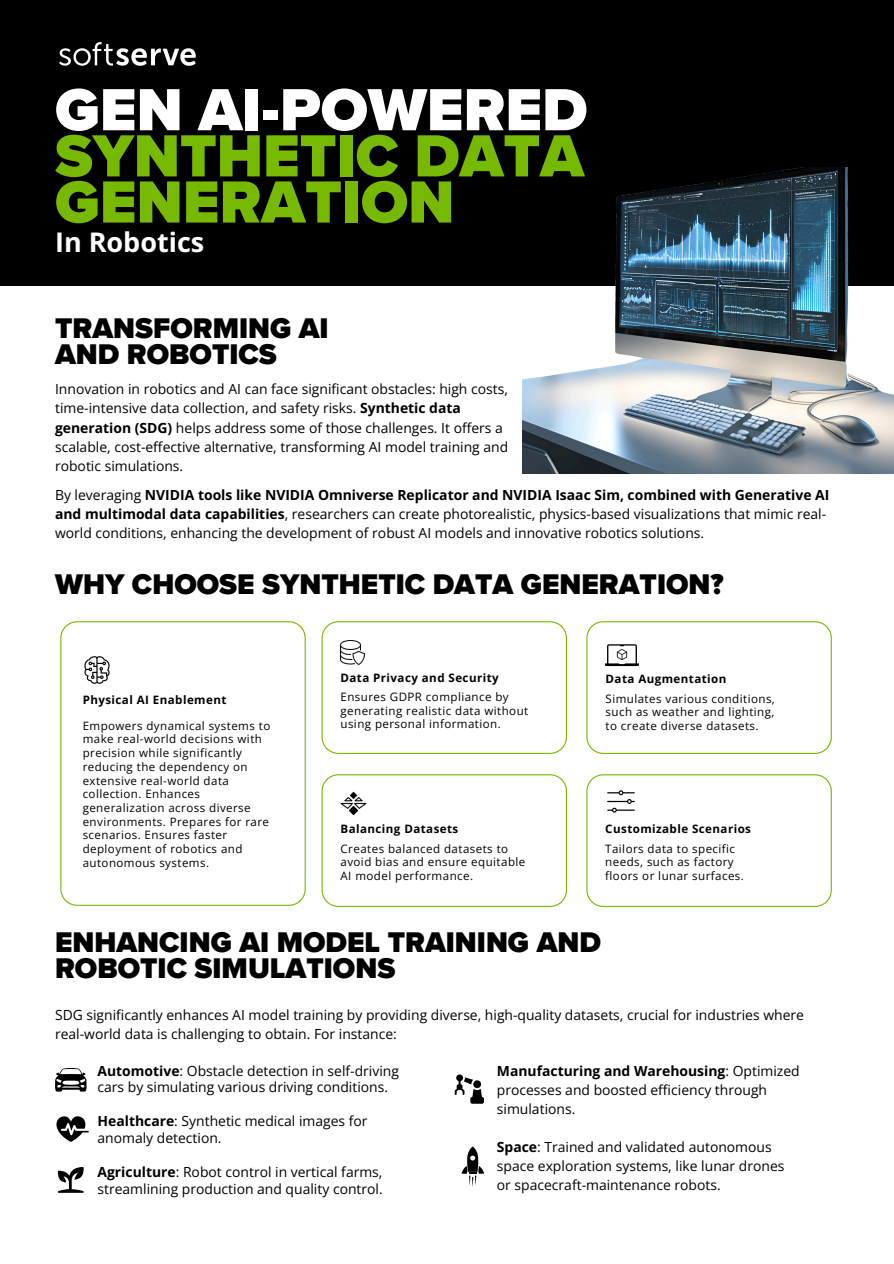
<style>
.page{position:relative;width:894px;height:1264px;background:#fff}
.page>*{position:absolute;margin:0;border:0;box-sizing:border-box;transform-origin:0 0}
.t1{font:900 61.65px/46.2px "Proxima Nova";color:#77b900;text-align:justify}
.t2{font:900 29.25px/25.8px "Proxima Nova";color:#000}
.t3{font:700 27px "Open Sans";color:#fff}
.t4{font:13.95px/19.2px "Open Sans";color:#000}
.t5{font:11.55px/13.6px "Open Sans";letter-spacing:.035em;color:#000}
.t6{font:700 11.55px "Open Sans";letter-spacing:.035em;color:#000}
.s1{color:#fff}
.s2{font-weight:700}
</style>
<div class="page">
<div style="left:0;top:0;width:893px;height:285px;background:#000"></div>
<svg style="left:321px;top:774px;width:246px;height:133px"></svg>
<svg style="left:60px;top:621px;width:246px;height:284px"></svg>
<svg style="left:586px;top:774px;width:245px;height:133px"></svg>
<img style="left:605px;top:787px;width:30px;height:29px">
<svg style="left:321px;top:621px;width:246px;height:133px"></svg>
<svg style="left:586px;top:621px;width:245px;height:133px"></svg>
<img style="left:605px;top:639px;width:33px;height:32px">
<img style="left:340px;top:641px;width:24px;height:23px">
<svg style="left:56px;top:1116px;width:33px;height:25px"></svg>
<img style="left:59px;top:42px;width:137px;height:24px">
<img style="left:522px;top:168px;width:371px;height:306px">
<img style="left:340px;top:790px;width:26px;height:26px">
<svg style="left:461px;top:1146px;width:23px;height:40px"></svg>
<svg style="left:454px;top:1074px;width:30px;height:29px"></svg>
<svg style="left:58px;top:1167px;width:26px;height:25px"></svg>
<svg style="left:55px;top:1067px;width:32px;height:24px"></svg>
<img style="left:83px;top:655px;width:29px;height:29px">
<p class="t1" style="left:55px;top:88px;width:534px"><span class="s1">GEN AI-POWERED </span>SYNTHETIC DATA GENERATION</p>
<h1 class="t3" style="left:55px;top:223px;width:151px">In Robotics</h1>
<h3 class="t2" style="left:55px;top:316px;width:275px">TRANSFORMING AI<br>AND ROBOTICS</h3>
<p class="t4" style="left:55px;top:379px;width:454px">Innovation in robotics and AI can face significant obstacles: high costs, time-intensive data collection, and safety risks. <span class="s2">Synthetic data generation (SDG)</span> helps address some of those challenges. It offers a scalable, cost-effective alternative, transforming AI model training and robotic simulations.</p>
<h2 class="t4" style="left:55px;top:484px;width:775px">By leveraging <span class="s2">NVIDIA tools like NVIDIA Omniverse Replicator and NVIDIA Isaac Sim, combined with Generative AI and multimodal data capabilities</span>, researchers can create photorealistic, physics-based visualizations that mimic real&shy;world conditions, enhancing the development of robust AI models and innovative robotics solutions.</h2>
<h4 class="t2" style="left:55px;top:571px;width:670px">WHY CHOOSE SYNTHETIC DATA GENERATION?</h4>
<p class="t6" style="left:83px;top:692px;width:145px">Physical AI Enablement</p>
<h5 class="t5" style="left:83px;top:718px;width:189px">Empowers dynamical systems to make real-world decisions with precision while significantly reducing the dependency on extensive real-world data collection. Enhances generalization across diverse environments. Prepares for rare scenarios. Ensures faster deployment of robotics and autonomous systems.</h5>
<h5 class="t6" style="left:340px;top:669px;width:160px">Data Privacy and Security</h5>
<p class="t5" style="left:340px;top:690px;width:189px">Ensures GDPR compliance by generating realistic data without using personal information.</p>
<p class="t6" style="left:340px;top:821px;width:119px">Balancing Datasets</p>
<p class="t5" style="left:340px;top:841px;width:186px">Creates balanced datasets to avoid bias and ensure equitable<br>AI model performance.</p>
<p class="t6" style="left:605px;top:670px;width:122px">Data Augmentation</p>
<h5 class="t5" style="left:605px;top:691px;width:171px;text-align:justify">Simulates various conditions, such as weather and lighting, to create diverse datasets.</h5>
<h2 class="t6" style="left:605px;top:821px;width:147px">Customizable Scenarios</h2>
<h4 class="t5" style="left:605px;top:841px;width:140px">Tailors data to specific needs, such as factory floors or lunar surfaces.</h4>
<h4 class="t2" style="left:55px;top:929px;width:547px">ENHANCING AI MODEL TRAINING AND<br>ROBOTIC SIMULATIONS</h4>
<h2 class="t4" style="left:55px;top:1004px;width:750px">SDG significantly enhances AI model training by providing diverse, high-quality datasets, crucial for industries where real-world data is challenging to obtain. For instance:</h2>
<p class="t4" style="left:97px;top:1061px;width:303px;line-height:16.8px"><span class="s2">Automotive</span>: Obstacle detection in self-driving cars by simulating various driving conditions.</p>
<p class="t4" style="left:97px;top:1112px;width:271px;line-height:16.8px"><span class="s2">Healthcare</span>: Synthetic medical images for anomaly detection.</p>
<p class="t4" style="left:97px;top:1162px;width:287px;line-height:16.8px"><span class="s2">Agriculture</span>: Robot control in vertical farms, streamlining production and quality control.</p>
<h5 class="t4" style="left:496px;top:1060px;width:304px"><span class="s2">Manufacturing and Warehousing</span>: Optimized processes and boosted efficiency through simulations.</h5>
<p class="t4" style="left:496px;top:1137px;width:289px"><span class="s2">Space</span>: Trained and validated autonomous space exploration systems, like lunar drones</p>
<p class="t4" style="left:496px;top:1175px;width:225px">or spacecraft-maintenance robots.</p>
</div>
